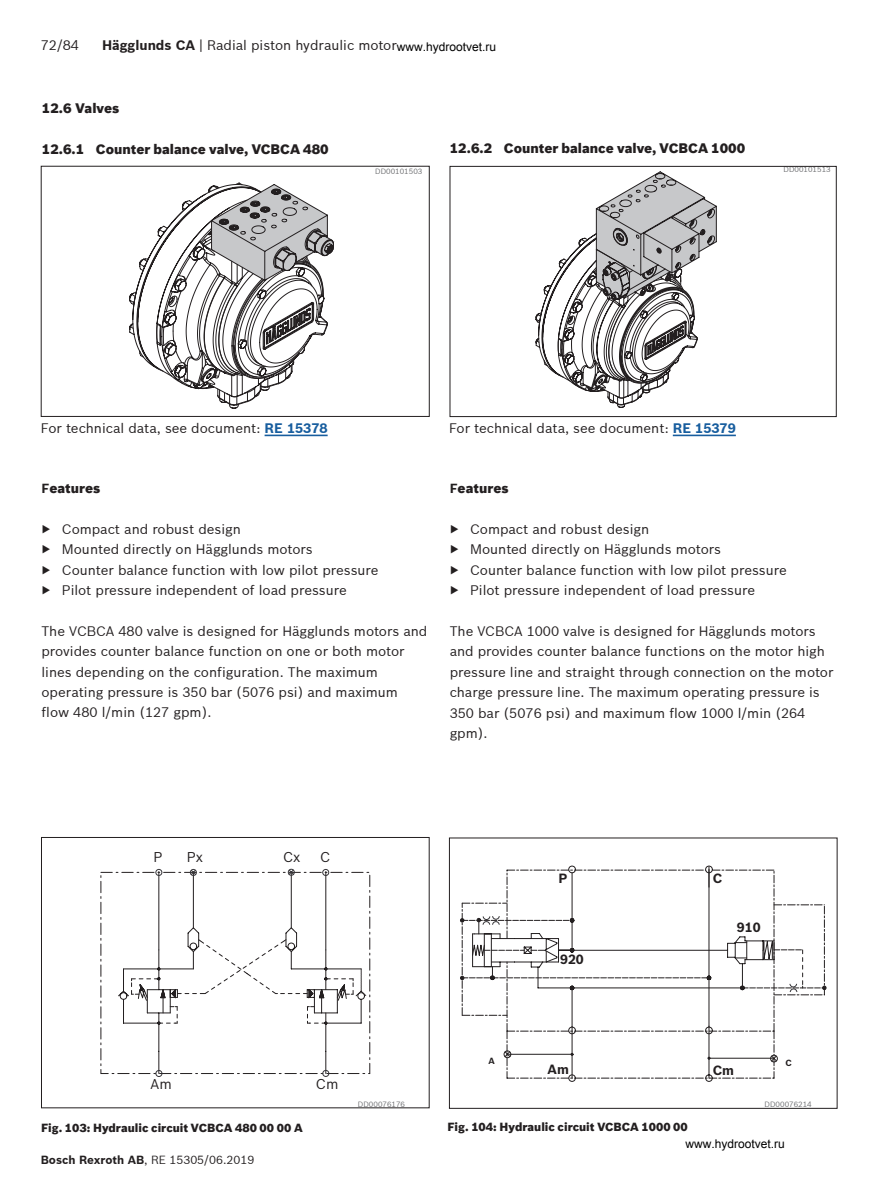
<style>
.page{position:relative;width:893px;height:1191px;background:#fff}
.page>*{position:absolute;margin:0;border:0;box-sizing:border-box;transform-origin:0 0}
.t1{font:13.95px "Bosch Sans";color:#231f20}
.t2{font:13.5px/20.4px "Bosch Sans";color:#231f20}
.t3{font:900 13.5px "Bosch Sans";color:#231f20}
.t4{font:700 13.2px "Bosch Sans";color:#231f20}
.t5{font:12px "Arial";color:#000}
.t6{font:900 11.55px "Bosch Sans";color:#231f20}
.t7{font:11.55px "Bosch Sans";color:#231f20}
.t8{font:700 8.7px "Bosch Sans";color:#231f20}
.t9{font:7.5px "Bosch Sans";color:#6c6d70}
.s1{font-weight:700}
.s2{font-weight:700;color:#175d9e}
.s3{font-weight:700;font-size:12.9px}
</style>
<div class="page">
<svg style="left:535px;top:171px;width:182px;height:237px"></svg>
<div style="left:450px;top:166px;width:387px;height:251px;border:1px solid #231f20"></div>
<svg style="left:460px;top:866px;width:366px;height:215px"></svg>
<hr style="left:673px;top:434px;width:63px;height:2px;background:#175d9e">
<svg style="left:129px;top:182px;width:206px;height:226px"></svg>
<div style="left:41px;top:166px;width:389px;height:251px;border:1px solid #231f20"></div>
<hr style="left:265px;top:434px;width:63px;height:2px;background:#175d9e">
<svg style="left:118px;top:869px;width:249px;height:207px"></svg>
<div style="left:41px;top:837px;width:389px;height:271px;border:1px solid #231f20"></div>
<p class="t2" style="left:41px;top:34px;width:40px">72/84</p>
<p class="t2" style="left:102px;top:34px;width:296px"><span class="s1">Hägglunds CA</span> | Radial piston hydraulic motor</p>
<p class="t5" style="left:397px;top:39px;width:101px">www.hydrootvet.ru</p>
<p class="t3" style="left:42px;top:98px;width:79px">12.6 Valves</p>
<p class="t3" style="left:42px;top:139px;width:288px">12.6.1 Counter balance valve, VCBCA 480</p>
<p class="t9" style="left:375px;top:166px;width:49px">DD00101503</p>
<p class="t3" style="left:450px;top:138px;width:297px">12.6.2 Counter balance valve, VCBCA 1000</p>
<p class="t9" style="left:783px;top:164px;width:49px">DD00101513</p>
<p class="t2" style="left:41px;top:417px;width:288px">For technical data, see document: <span class="s2">RE 15378</span></p>
<p class="t3" style="left:41px;top:477px;width:60px"><span class="s3">F</span>eatures</p>
<p class="t2" style="left:41px;top:517px;width:339px">▶ Compact and robust design<br>▶ Mounted directly on Hägglunds motors<br>▶ Counter balance function with low pilot pressure ▶ Pilot pressure independent of load pressure</p>
<p class="t2" style="left:41px;top:620px;width:387px">The VCBCA 480 valve is designed for Hägglunds motors and provides counter balance function on one or both motor lines depending on the configuration. The maximum operating pressure is 350 bar (5076 psi) and maximum flow 480 l/min (127 gpm).</p>
<p class="t2" style="left:449px;top:417px;width:288px">For technical data, see document: <span class="s2">RE 15379</span></p>
<p class="t3" style="left:450px;top:478px;width:60px"><span class="s3">F</span>eatures</p>
<p class="t2" style="left:450px;top:518px;width:339px">▶ Compact and robust design<br>▶ Mounted directly on Hägglunds motors<br>▶ Counter balance function with low pilot pressure ▶ Pilot pressure independent of load pressure</p>
<p class="t2" style="left:450px;top:620px;width:385px">The VCBCA 1000 valve is designed for Hägglunds motors and provides counter balance functions on the motor high pressure line and straight through connection on the motor charge pressure line. The maximum operating pressure is 350 bar (5076 psi) and maximum flow 1000 l/min (264 gpm).</p>
<p class="t1" style="left:154px;top:846px;width:11px">P</p>
<p class="t1" style="left:187px;top:846px;width:18px">Px</p>
<p class="t1" style="left:283px;top:846px;width:19px">Cx</p>
<p class="t1" style="left:320px;top:847px;width:12px">C</p>
<p class="t1" style="left:151px;top:1073px;width:23px">Am</p>
<p class="t1" style="left:316px;top:1073px;width:24px">Cm</p>
<p class="t6" style="left:41px;top:1118px;width:263px">Fig. 103: Hydraulic circuit VCBCA 480 00 00 A</p>
<p class="t7" style="left:41px;top:1151px;width:215px"><span class="s1">Bosch Rexroth AB</span>, RE 15305/06.2019</p>
<p class="t9" style="left:358px;top:1098px;width:49px">DD00076176</p>
<p class="t4" style="left:558px;top:868px;width:10px">P</p>
<p class="t4" style="left:713px;top:868px;width:11px">C</p>
<p class="t4" style="left:560px;top:949px;width:25px">920</p>
<p class="t4" style="left:737px;top:917px;width:25px">910</p>
<p class="t8" style="left:488px;top:1054px;width:8px">A</p>
<p class="t8" style="left:785px;top:1056px;width:8px">C</p>
<p class="t4" style="left:548px;top:1059px;width:23px">Am</p>
<p class="t4" style="left:713px;top:1060px;width:23px">Cm</p>
<p class="t6" style="left:447px;top:1118px;width:242px">Fig. 104: Hydraulic circuit VCBCA 1000 00</p>
<p class="t9" style="left:764px;top:1098px;width:49px">DD00076214</p>
<p class="t5" style="left:686px;top:1135px;width:101px">www.hydrootvet.ru</p>
</div>
